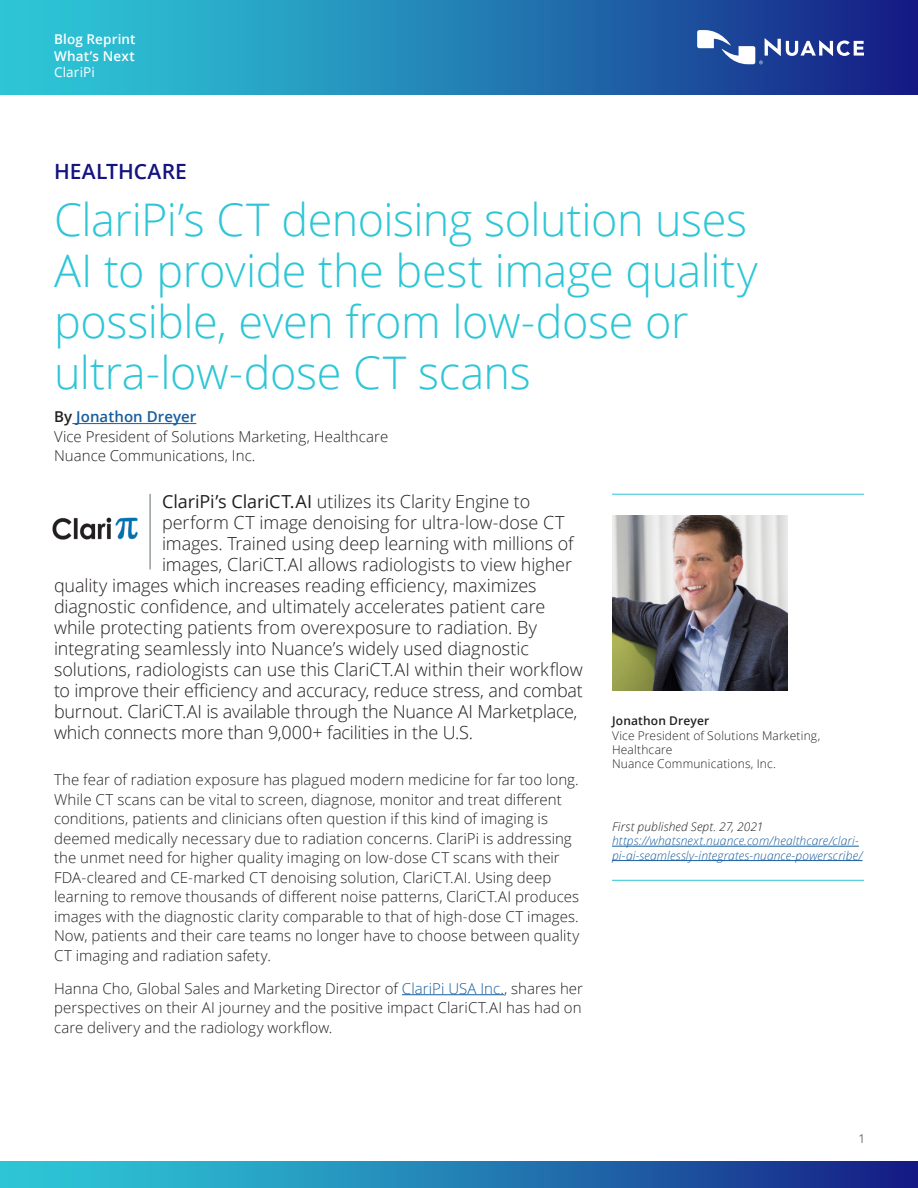
<style>
.page{position:relative;width:918px;height:1188px;background:#fff}
.page>*{position:absolute;margin:0;border:0;box-sizing:border-box;transform-origin:0 0}
.Headline_32_34{font:300 45px/51px "Open Sans";letter-spacing:-.01em;color:#2dc6d6}
.Headline_32_34-2{font:600 21px "Open Sans";letter-spacing:.005em;color:#141380}
.Intro_Text_12_14{font:300 18px "Open Sans";letter-spacing:-.005em;color:#231f20}
.Body_Text_10_13{font:300 15px/19.5px "Open Sans";letter-spacing:.005em;color:#231f20}
.Intro_Text_12_14-2{font:300 15px/19.5px "Open Sans";letter-spacing:.005em;color:#231f20}
.Intro_Text_12_14-3{font:600 15px "Open Sans";letter-spacing:.005em;color:#175d9e}
.Product_Offering_Nam{font:600 13.5px/16.5px "Open Sans";letter-spacing:.015em;color:#fff}
.Product_Offering_Nam-2{font:13.5px "Open Sans";letter-spacing:.01em;color:#fff}
.Body_Text_10_13-2{font:italic 300 12px/14.4px "Open Sans";letter-spacing:.01em;color:#175d9e}
.SideBar_text_10_13_w{font:300 12px/14.4px "Open Sans";letter-spacing:.015em;color:#231f20}
.Body_Text_10_13-3{font:italic 300 12px "Open Sans";letter-spacing:.01em;color:#231f20}
.SideBar_text_10_13_w-2{font:600 12px "Open Sans";letter-spacing:.015em;color:#231f20}
.s1{color:#231f20}
.s2{font-weight:400}
.s3{color:#175d9e}
</style>
<div class="page">
<hr style="left:150px;top:494px;width:1px;height:75px;background:#626d6f">
<div style="left:0;top:1161px;width:918px;height:27px;background:linear-gradient(to right,#2fd4dd,#162388)"></div>
<div style="left:0;top:0;width:918px;height:94px;background:linear-gradient(to right,#2fd4dd,#162388)"></div>
<hr style="left:402px;top:994px;width:102px;height:1px;background:#175d9e">
<hr style="left:72px;top:423px;width:124px;height:1px;background:#175d9e">
<svg style="left:697px;top:30px;width:167px;height:34px"></svg>
<hr style="left:612px;top:494px;width:252px;height:1px;background:#2dc6d6">
<img style="left:612px;top:515px;width:176px;height:176px">
<hr style="left:612px;top:846px;width:247px;height:1px;background:#175d9e">
<hr style="left:612px;top:880px;width:252px;height:1px;background:#2dc6d6">
<hr style="left:612px;top:860px;width:251px;height:1px;background:#175d9e">
<img style="left:52px;top:517px;width:86px;height:23px">
<p class="Product_Offering_Nam" style="left:54px;top:31px;width:83px">Blog Reprint<br>What’s Next</p>
<p class="Product_Offering_Nam-2" style="left:54px;top:63px;width:42px">ClariPi</p>
<p class="Headline_32_34-2" style="left:54px;top:157px;width:135px">HEALTHCARE</p>
<p class="Headline_32_34" style="left:54px;top:193px;width:705px">ClariPi’s CT denoising solution uses<br>AI to provide the best image quality possible, even from low-dose or ultra-low-dose CT scans</p>
<p class="Intro_Text_12_14-3" style="left:54px;top:407px;width:144px"><span class="s1">By</span> Jonathon Dreyer</p>
<p class="Intro_Text_12_14-2" style="left:54px;top:426px;width:336px">Vice President of Solutions Marketing, Healthcare<br>Nuance Communications, Inc.</p>
<p class="Intro_Text_12_14" style="left:162px;top:489px;width:370px"><span class="s2">ClariPi’s ClariCT.AI</span> utilizes its Clarity Engine to</p>
<p class="Intro_Text_12_14" style="left:162px;top:510px;width:404px">perform CT image denoising for ultra-low-dose CT</p>
<p class="Intro_Text_12_14" style="left:162px;top:531px;width:413px">images. Trained using deep learning with millions of</p>
<p class="Intro_Text_12_14" style="left:162px;top:552px;width:412px">images, ClariCT.AI allows radiologists to view higher</p>
<p class="Intro_Text_12_14" style="left:54px;top:573px;width:484px">quality images which increases reading efficiency, maximizes</p>
<p class="Intro_Text_12_14" style="left:54px;top:594px;width:493px">diagnostic confidence, and ultimately accelerates patient care</p>
<p class="Intro_Text_12_14" style="left:54px;top:615px;width:485px">while protecting patients from overexposure to radiation. By</p>
<p class="Intro_Text_12_14" style="left:54px;top:636px;width:477px">integrating seamlessly into Nuance’s widely used diagnostic</p>
<p class="Intro_Text_12_14" style="left:54px;top:657px;width:530px">solutions, radiologists can use this ClariCT.AI within their workflow</p>
<p class="Intro_Text_12_14" style="left:54px;top:678px;width:530px">to improve their efficiency and accuracy, reduce stress, and combat</p>
<p class="Intro_Text_12_14" style="left:54px;top:699px;width:525px">burnout. ClariCT.AI is available through the Nuance AI Marketplace,</p>
<p class="Intro_Text_12_14" style="left:54px;top:720px;width:421px">which connects more than 9,000+ facilities in the U.S.</p>
<p class="Body_Text_10_13" style="left:54px;top:770px;width:527px">The fear of radiation exposure has plagued modern medicine for far too long.<br>While CT scans can be vital to screen, diagnose, monitor and treat different conditions, patients and clinicians often question if this kind of imaging is deemed medically necessary due to radiation concerns. ClariPi is addressing the unmet need for higher quality imaging on low-dose CT scans with their FDA-cleared and CE-marked CT denoising solution, ClariCT.AI. Using deep learning to remove thousands of different noise patterns, ClariCT.AI produces images with the diagnostic clarity comparable to that of high-dose CT images.<br>Now, patients and their care teams no longer have to choose between quality CT imaging and radiation safety.</p>
<p class="Body_Text_10_13" style="left:54px;top:978px;width:531px;text-align:justify">Hanna Cho, Global Sales and Marketing Director of <span class="s3">ClariPi USA Inc.</span>, shares her perspectives on their AI journey and the positive impact ClariCT.AI has had on care delivery and the radiology workflow.</p>
<p class="SideBar_text_10_13_w-2" style="left:612px;top:713px;width:99px">Jonathon Dreyer</p>
<p class="SideBar_text_10_13_w" style="left:612px;top:728px;width:210px">Vice President of Solutions Marketing,<br>Healthcare</p>
<p class="SideBar_text_10_13_w" style="left:612px;top:757px;width:165px">Nuance Communications, Inc.</p>
<p class="Body_Text_10_13-3" style="left:612px;top:818px;width:153px">First published Sept. 27, 2021</p>
<p class="Body_Text_10_13-2" style="left:612px;top:833px;width:252px">https://whatsnext.nuance.com/healthcare/clari&shy;pi-ai-seamlessly-integrates-nuance-powerscribe/</p>
<p class="SideBar_text_10_13_w" style="left:859px;top:1131px;width:8px">1</p>
</div>
